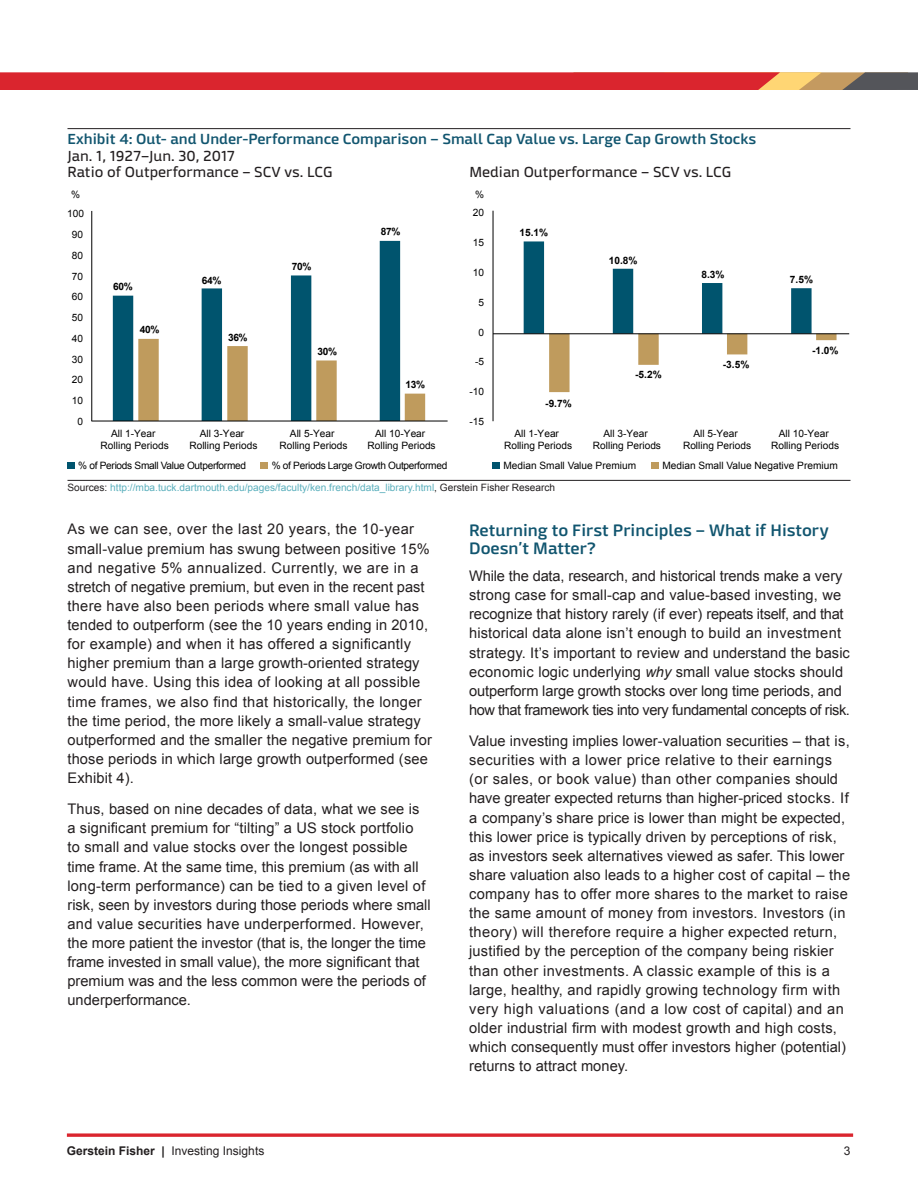
<style>
.page{position:relative;width:918px;height:1188px;background:#fff}
.page>*{position:absolute;margin:0;border:0;box-sizing:border-box;transform-origin:0 0}
.GF_2017_Header{font:600 16.5px/18.8px "Mangerica";color:#11556f}
.GF_2017_Body_9_75{font:14.7px/19.2px "Arial";letter-spacing:.01em;color:#231f20}
.GF_2017_Exhibit_T{font:600 14.7px/16.5px "Mangerica";color:#11556f}
.GF_2017_Exhibit_T-2{font:14.7px "Mangerica";color:#231f20}
.t1{font:12px "Arial";color:#231f20}
.t2{font:10.2px/12.1px "Arial";color:#000;text-align:center}
.GF_2017_Exhibit_So{font:10.2px "Arial";color:#5cb0bd}
.t3{font:10.2px "Arial";letter-spacing:-.03em;color:#000}
.t4{font:700 10.2px "Arial";letter-spacing:-.03em;color:#000}
.s1{font-weight:400;color:#231f20}
.s2{color:#231f20}
.s3{font-style:italic}
.s4{font-weight:700}
</style>
<div class="page">
<svg style="left:0;top:72px;width:918px;height:18px;background:#d23939"></svg>
<svg style="left:67px;top:1133px;width:786px;height:4px;background:#df464e"></svg>
<hr style="left:68px;top:128px;width:782px;height:1px;background:#231f20">
<hr style="left:68px;top:480px;width:782px;height:1px;background:#231f20">
<svg style="left:113px;top:241px;width:287px;height:180px"></svg>
<svg style="left:138px;top:339px;width:287px;height:82px"></svg>
<hr style="left:91px;top:421px;width:357px;height:1px;background:#000">
<hr style="left:92px;top:211px;width:1px;height:210px;background:#000">
<div style="left:68px;top:462px;width:7px;height:7px;background:#00546e"></div>
<div style="left:261px;top:462px;width:7px;height:7px;background:#bf9b5d"></div>
<div style="left:493px;top:462px;width:7px;height:7px;background:#00546e"></div>
<div style="left:651px;top:462px;width:8px;height:7px;background:#bf9b5d"></div>
<hr style="left:493px;top:211px;width:1px;height:210px;background:#000">
<svg style="left:524px;top:241px;width:313px;height:151px"></svg>
<hr style="left:493px;top:334px;width:356px;height:1px;background:#000">
<p class="GF_2017_Exhibit_T" style="left:68px;top:131px;width:690px">Exhibit 4: Out- and Under-Performance Comparison – Small Cap Value vs. Large Cap Growth Stocks<br><span class="s1">Jan. 1, 1927–Jun. 30, 2017<br>Ratio of Outperformance – SCV vs. LCG</span></p>
<p class="GF_2017_Exhibit_T-2" style="left:470px;top:163px;width:263px">Median Outperformance – SCV vs. LCG</p>
<p class="t2" style="left:71px;top:189px;width:11px">%</p>
<p class="t2" style="left:475px;top:189px;width:11px">%</p>
<p class="t2" style="left:67px;top:208px;width:18px">100</p>
<p class="t2" style="left:473px;top:207px;width:13px">20</p>
<p class="t2" style="left:72px;top:229px;width:13px">90</p>
<p class="t4" style="left:381px;top:225px;width:21px">87%</p>
<p class="t2" style="left:473px;top:237px;width:13px">15</p>
<p class="t4" style="left:520px;top:226px;width:30px">15.1%</p>
<p class="t2" style="left:72px;top:249px;width:13px">80</p>
<p class="t2" style="left:72px;top:270px;width:13px">70</p>
<p class="t4" style="left:113px;top:280px;width:21px">60%</p>
<p class="t4" style="left:202px;top:273px;width:21px">64%</p>
<p class="t4" style="left:292px;top:260px;width:21px">70%</p>
<p class="t2" style="left:473px;top:266px;width:13px">10</p>
<p class="t4" style="left:609px;top:253px;width:30px">10.8%</p>
<p class="t4" style="left:702px;top:267px;width:25px">8.3%</p>
<p class="t4" style="left:790px;top:273px;width:25px">7.5%</p>
<p class="t2" style="left:72px;top:291px;width:13px">60</p>
<p class="t2" style="left:478px;top:296px;width:7px">5</p>
<p class="t2" style="left:72px;top:312px;width:13px">50</p>
<p class="t2" style="left:72px;top:332px;width:13px">40</p>
<p class="t4" style="left:140px;top:323px;width:21px">40%</p>
<p class="t4" style="left:228px;top:330px;width:21px">36%</p>
<p class="t2" style="left:478px;top:326px;width:7px">0</p>
<p class="t2" style="left:72px;top:353px;width:13px">30</p>
<p class="t4" style="left:317px;top:345px;width:21px">30%</p>
<p class="t2" style="left:475px;top:356px;width:11px">-5</p>
<p class="t4" style="left:723px;top:357px;width:28px">-3.5%</p>
<p class="t4" style="left:812px;top:343px;width:28px">-1.0%</p>
<p class="t2" style="left:72px;top:374px;width:13px">20</p>
<p class="t2" style="left:72px;top:395px;width:13px">10</p>
<p class="t4" style="left:406px;top:378px;width:21px">13%</p>
<p class="t2" style="left:469px;top:386px;width:16px">-10</p>
<p class="t4" style="left:545px;top:397px;width:28px">-9.7%</p>
<p class="t4" style="left:635px;top:368px;width:28px">-5.2%</p>
<p class="t2" style="left:78px;top:415px;width:7px">0</p>
<p class="t2" style="left:469px;top:415px;width:16px">-15</p>
<p class="t2" style="left:101px;top:428px;width:70px">All 1-Year<br>Rolling Periods</p>
<p class="t2" style="left:189px;top:428px;width:70px">All 3-Year<br>Rolling Periods</p>
<p class="t2" style="left:368px;top:428px;width:70px">All 10-Year<br>Rolling Periods</p>
<p class="t2" style="left:280px;top:428px;width:70px">All 5-Year<br>Rolling Periods</p>
<p class="t2" style="left:504px;top:428px;width:70px">All 1-Year<br>Rolling Periods</p>
<p class="t2" style="left:593px;top:428px;width:70px">All 3-Year<br>Rolling Periods</p>
<p class="t2" style="left:771px;top:428px;width:70px">All 10-Year<br>Rolling Periods</p>
<p class="t2" style="left:683px;top:428px;width:70px">All 5-Year<br>Rolling Periods</p>
<p class="t3" style="left:78px;top:459px;width:169px">% of Periods Small Value Outperformed</p>
<p class="t3" style="left:272px;top:459px;width:177px">% of Periods Large Growth Outperformed</p>
<p class="t2" style="left:504px;top:459px;width:134px">Median Small Value Premium</p>
<p class="t2" style="left:662px;top:459px;width:177px">Median Small Value Negative Premium</p>
<p class="GF_2017_Exhibit_So" style="left:68px;top:481px;width:489px"><span class="s2">Sources:</span> http://mba.tuck.dartmouth.edu/pages/faculty/ken.french/data_library.html<span class="s2">, Gerstein Fisher Research</span></p>
<p class="GF_2017_Body_9_75" style="left:68px;top:520px;width:366px">As we can see, over the last 20 years, the 10-year small-value premium has swung between positive 15% and negative 5% annualized. Currently, we are in a stretch of negative premium, but even in the recent past there have also been periods where small value has tended to outperform (see the 10 years ending in 2010, for example) and when it has offered a significantly higher premium than a large growth-oriented strategy would have. Using this idea of looking at all possible time frames, we also find that historically, the longer the time period, the more likely a small-value strategy outperformed and the smaller the negative premium for those periods in which large growth outperformed (see Exhibit 4).</p>
<p class="GF_2017_Body_9_75" style="left:68px;top:800px;width:365px">Thus, based on nine decades of data, what we see is a significant premium for “tilting” a US stock portfolio<br>to small and value stocks over the longest possible time frame. At the same time, this premium (as with all long-term performance) can be tied to a given level of risk, seen by investors during those periods where small and value securities have underperformed. However, the more patient the investor (that is, the longer the time frame invested in small value), the more significant that premium was and the less common were the periods of underperformance.</p>
<p class="GF_2017_Header" style="left:469px;top:521px;width:361px">Returning to First Principles – What if History<br>Doesn’t Matter?</p>
<p class="GF_2017_Body_9_75" style="left:469px;top:566px;width:382px">While the data, research, and historical trends make a very strong case for small-cap and value-based investing, we recognize that history rarely (if ever) repeats itself, and that historical data alone isn’t enough to build an investment strategy. It’s important to review and understand the basic economic logic underlying <span class="s3">why</span> small value stocks should outperform large growth stocks over long time periods, and how that framework ties into very fundamental concepts of risk.</p>
<p class="GF_2017_Body_9_75" style="left:469px;top:732px;width:383px">Value investing implies lower-valuation securities – that is, securities with a lower price relative to their earnings (or sales, or book value) than other companies should have greater expected returns than higher-priced stocks. If a company’s share price is lower than might be expected, this lower price is typically driven by perceptions of risk, as investors seek alternatives viewed as safer. This lower share valuation also leads to a higher cost of capital – the company has to offer more shares to the market to raise the same amount of money from investors. Investors (in theory) will therefore require a higher expected return, justified by the perception of the company being riskier than other investments. A classic example of this is a large, healthy, and rapidly growing technology firm with very high valuations (and a low cost of capital) and an older industrial firm with modest growth and high costs, which consequently must offer investors higher (potential) returns to attract money.</p>
<p class="t1" style="left:67px;top:1143px;width:199px"><span class="s4">Gerstein Fisher |</span> Investing Insights</p>
<p class="t1" style="left:844px;top:1143px;width:8px">3</p>
</div>
